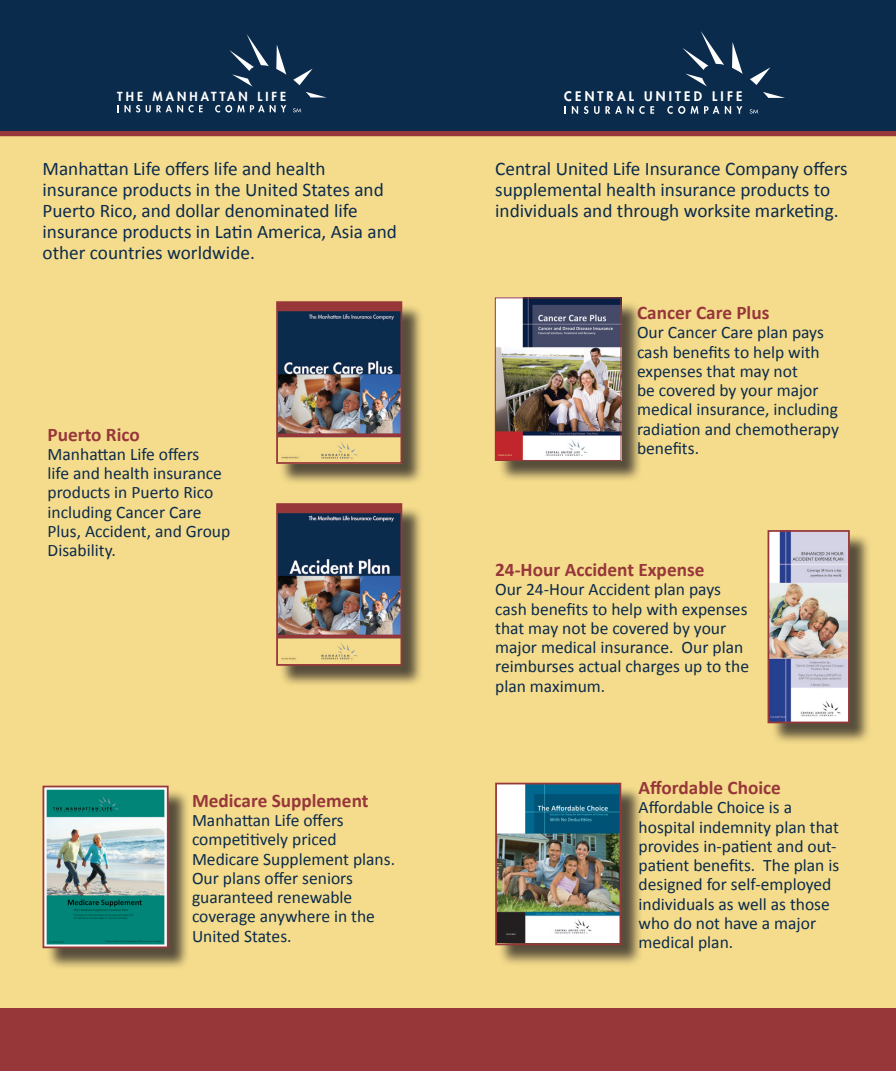
<style>
.page{position:relative;width:896px;height:1071px;background:#fff}
.page>*{position:absolute;margin:0;border:0;box-sizing:border-box;transform-origin:0 0}
.t1{font:19.25px/21px "Calibri";color:#0b2b4c}
.t2{font:700 19.25px "Calibri";color:#97373a}
.t3{font:17.5px/19.2px "Calibri";color:#0b2b4c}
.t4{font:800 12.95px "Futura";letter-spacing:.25em;color:#fff}
.t5{font:800 12.25px "Futura";letter-spacing:.25em;color:#fff}
</style>
<div class="page">
<div style="left:0;top:113px;width:895px;height:958px;background:#f5dc8c"></div>
<div style="left:0;top:0;width:895px;height:136px;background:#0b2b4c"></div>
<div style="left:0;top:1008px;width:895px;height:63px;background:#97373a"></div>
<svg style="left:293px;top:108px;width:8px;height:4px"></svg>
<svg style="left:229px;top:34px;width:40px;height:53px;background:#274461"></svg>
<svg style="left:276px;top:44px;width:10px;height:31px"></svg>
<svg style="left:293px;top:69px;width:19px;height:16px"></svg>
<svg style="left:305px;top:92px;width:22px;height:5px"></svg>
<svg style="left:117px;top:105px;width:13px;height:7px"></svg>
<svg style="left:136px;top:105px;width:4px;height:7px"></svg>
<svg style="left:146px;top:105px;width:47px;height:7px"></svg>
<svg style="left:199px;top:105px;width:3px;height:7px"></svg>
<svg style="left:215px;top:105px;width:71px;height:7px"></svg>
<div style="left:279px;top:304px;width:145px;height:181px;background:#231f20;opacity:.75"></div>
<img style="left:279px;top:304px;width:120px;height:157px">
<div style="left:276px;top:301px;width:126px;height:163px;border:2px solid #97373a"></div>
<div style="left:45px;top:788px;width:145px;height:181px;background:#231f20;opacity:.75"></div>
<img style="left:46px;top:788px;width:120px;height:157px">
<div style="left:43px;top:785px;width:126px;height:163px;border:2px solid #97373a"></div>
<svg style="left:749px;top:109px;width:9px;height:5px"></svg>
<svg style="left:682px;top:31px;width:42px;height:56px;background:#274461"></svg>
<svg style="left:732px;top:42px;width:10px;height:32px"></svg>
<svg style="left:749px;top:67px;width:21px;height:18px"></svg>
<svg style="left:762px;top:92px;width:23px;height:6px"></svg>
<svg style="left:571px;top:106px;width:17px;height:8px"></svg>
<svg style="left:594px;top:106px;width:5px;height:8px"></svg>
<svg style="left:605px;top:106px;width:28px;height:8px"></svg>
<svg style="left:639px;top:106px;width:5px;height:8px"></svg>
<svg style="left:650px;top:106px;width:4px;height:8px"></svg>
<svg style="left:667px;top:106px;width:5px;height:8px"></svg>
<svg style="left:678px;top:106px;width:20px;height:8px"></svg>
<svg style="left:704px;top:106px;width:38px;height:8px"></svg>
<div style="left:497px;top:300px;width:145px;height:182px;background:#231f20;opacity:.75"></div>
<img style="left:497px;top:300px;width:122px;height:158px">
<div style="left:495px;top:298px;width:126px;height:162px;border:1px solid #97373a"></div>
<div style="left:770px;top:532px;width:101px;height:213px;background:#231f20;opacity:.75"></div>
<img style="left:770px;top:533px;width:76px;height:187px">
<div style="left:767px;top:530px;width:82px;height:193px;border:2px solid #97373a"></div>
<div style="left:497px;top:785px;width:145px;height:181px;background:#231f20;opacity:.75"></div>
<img style="left:498px;top:785px;width:120px;height:157px">
<div style="left:495px;top:782px;width:126px;height:163px;border:2px solid #97373a"></div>
<div style="left:279px;top:506px;width:145px;height:181px;background:#231f20;opacity:.75"></div>
<img style="left:279px;top:506px;width:120px;height:157px">
<div style="left:276px;top:503px;width:126px;height:163px;border:2px solid #97373a"></div>
<p class="t5" style="left:117px;top:88px;width:170px">THE MANHATTAN LIFE</p>
<p class="t1" style="left:43px;top:158px;width:356px">Manhattan Life offers life and health insurance products in the United States and Puerto Rico, and dollar denominated life insurance products in Latin America, Asia and other countries worldwide.</p>
<p class="t2" style="left:48px;top:422px;width:94px">Puerto Rico</p>
<p class="t3" style="left:48px;top:444px;width:184px">Manhattan Life offers<br>life and health insurance products in Puerto Rico including Cancer Care<br>Plus, Accident, and Group<br>Disability.</p>
<p class="t2" style="left:192px;top:788px;width:178px">Medicare Supplement</p>
<p class="t3" style="left:192px;top:810px;width:204px">Manhattan Life offers competitively priced<br>Medicare Supplement plans.<br>Our plans offer seniors guaranteed renewable coverage anywhere in the<br>United States.</p>
<p class="t4" style="left:564px;top:88px;width:180px">CENTRAL UNITED LIFE</p>
<p class="t1" style="left:495px;top:158px;width:354px">Central United Life Insurance Company offers supplemental health insurance products to individuals and through worksite marketing.</p>
<p class="t2" style="left:637px;top:300px;width:134px">Cancer Care Plus</p>
<p class="t3" style="left:637px;top:323px;width:203px">Our Cancer Care plan pays cash benefits to help with expenses that may not<br>be covered by your major medical insurance, including radiation and chemotherapy benefits.</p>
<p class="t2" style="left:495px;top:557px;width:211px">24-Hour Accident Expense</p>
<p class="t3" style="left:495px;top:580px;width:255px">Our 24-Hour Accident plan pays cash benefits to help with expenses that may not be covered by your major medical insurance. Our plan reimburses actual charges up to the plan maximum.</p>
<p class="t2" style="left:638px;top:775px;width:144px">Affordable Choice</p>
<p class="t3" style="left:638px;top:798px;width:202px">Affordable Choice is a hospital indemnity plan that provides in-patient and out&shy;patient benefits. The plan is designed for self-employed individuals as well as those who do not have a major medical plan.</p>
</div>
